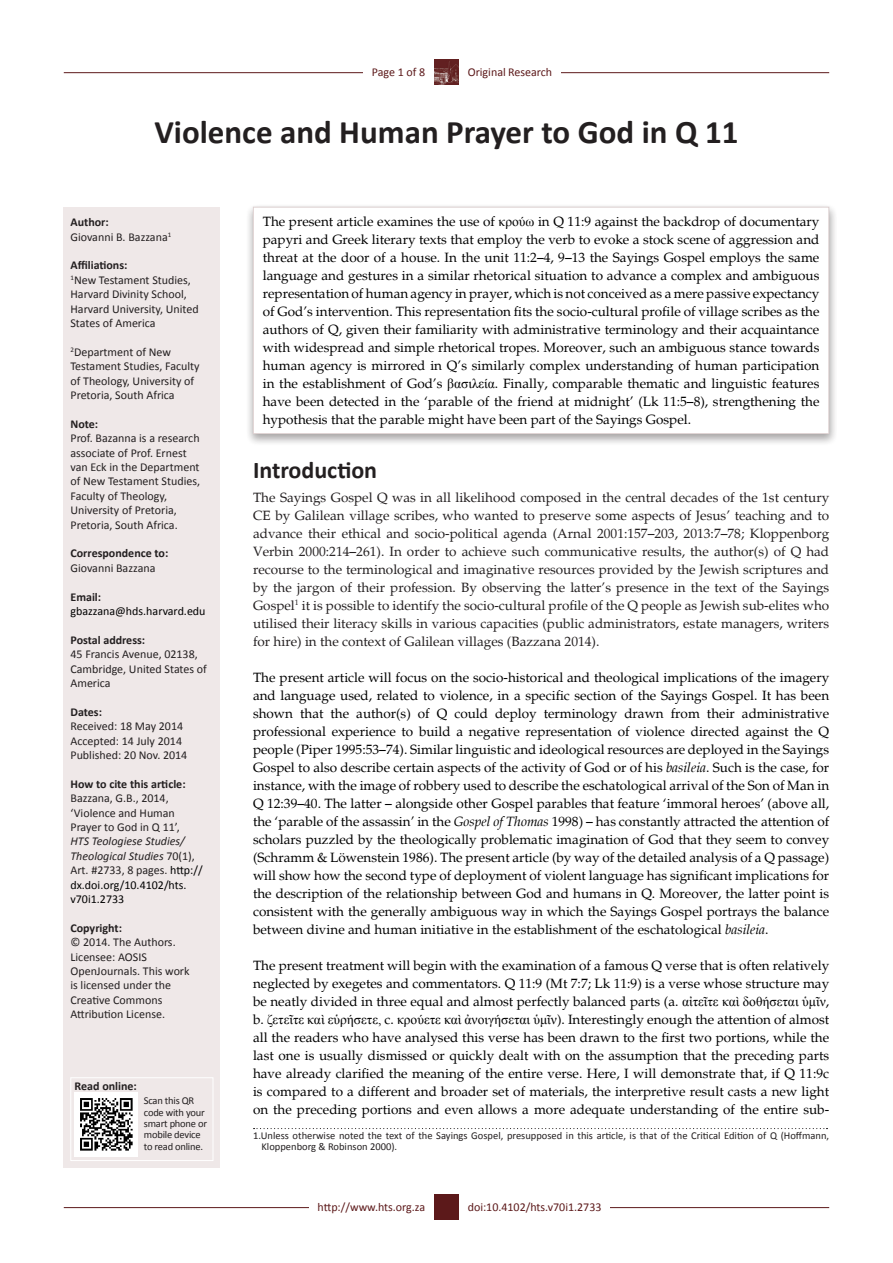
<style>
.page{position:relative;width:893px;height:1263px;background:#fff}
.page>*{position:absolute;margin:0;border:0;box-sizing:border-box;transform-origin:0 0}
.t1{font:700 33px "Calibri";color:#231f20}
.Pink_Heading{font:700 24px "Calibri";color:#231f20}
.body{font:13.5px/18px "Palatino";color:#000;text-align:justify}
.abstract{font:13.5px/18px "Palatino";color:#000;text-align:justify}
.body_first_line{font:13.5px/18px "Palatino";color:#231f20;text-align:justify}
.t2{font:12px/14.4px "Calibri";color:#231f20}
.t3{font:700 12px "Calibri";color:#231f20}
.t4{font:12px "Calibri";color:#5c191a}
.t5{font:12px "Calibri";color:#000}
.footnote{font:10.5px/10.5px "Calibri";color:#231f20}
.footnote-2{font:10.5px/11.4px "Calibri";letter-spacing:-.02em;color:#231f20}
.s1{font-style:italic}
.s2{color:#000}
.s3{font-family:"Times New Roman"}
</style>
<div class="page">
<hr style="left:64px;top:72px;width:765px;height:1px;background:#5c191a">
<img style="left:434px;top:59px;width:25px;height:26px">
<div style="left:459px;top:58px;width:102px;height:27px;background:#fff"></div>
<hr style="left:64px;top:1207px;width:765px;height:1px;background:#5c191a">
<div style="left:434px;top:1194px;width:25px;height:26px;background:#5c191a"></div>
<div style="left:309px;top:1192px;width:125px;height:28px;background:#fff"></div>
<div style="left:459px;top:1192px;width:151px;height:28px;background:#fff"></div>
<div style="left:64px;top:207px;width:156px;height:960px;background:#efe8e8"></div>
<div style="left:245px;top:202px;width:593px;height:244px;background:#231f20;opacity:.75"></div>
<div style="left:253px;top:207px;width:576px;height:227px;background:#fff"></div>
<svg style="left:254px;top:1128px;width:573px;height:1px"></svg>
<div style="left:363px;top:59px;width:71px;height:26px;background:#fff"></div>
<div style="left:70px;top:1077px;width:143px;height:84px;border:1px solid #fff"></div>
<img style="left:75px;top:1093px;width:63px;height:63px">
<p class="t4" style="left:372px;top:65px;width:55px">Page 1 of 8</p>
<p class="t4" style="left:468px;top:65px;width:86px">Original Research</p>
<p class="t1" style="left:154px;top:111px;width:586px">Violence and Human Prayer to God in Q 11</p>
<p class="t3" style="left:70px;top:214px;width:40px">Author:</p>
<p class="t2" style="left:70px;top:229px;width:102px">Giovanni B. Bazzana<sup>1</sup></p>
<p class="t3" style="left:70px;top:258px;width:59px">Affiliations:</p>
<p class="t2" style="left:70px;top:273px;width:130px"><sup>1</sup>New Testament Studies,<br>Harvard Divinity School,<br>Harvard University, United<br>States of America</p>
<p class="t2" style="left:70px;top:345px;width:131px"><sup>2</sup>Department of New<br>Testament Studies, Faculty of Theology, University of<br>Pretoria, South Africa</p>
<p class="t3" style="left:70px;top:416px;width:29px">Note:</p>
<p class="t2" style="left:70px;top:431px;width:131px">Prof. Bazanna is a research associate of Prof. Ernest van Eck in the Department of New Testament Studies,<br>Faculty of Theology,<br>University of Pretoria,<br>Pretoria, South Africa.</p>
<p class="t3" style="left:70px;top:546px;width:99px">Correspondence to:</p>
<p class="t2" style="left:70px;top:561px;width:87px">Giovanni Bazzana</p>
<p class="t3" style="left:70px;top:589px;width:32px">Email:</p>
<p class="t5" style="left:70px;top:603px;width:137px">gbazzana@hds.harvard.edu</p>
<p class="t3" style="left:70px;top:632px;width:76px">Postal address:</p>
<p class="t2" style="left:70px;top:647px;width:138px">45 Francis Avenue, 02138,<br>Cambridge, United States of<br>America</p>
<p class="t3" style="left:70px;top:704px;width:33px">Dates:</p>
<p class="t2" style="left:70px;top:719px;width:114px">Received: 18 May 2014</p>
<p class="t2" style="left:70px;top:733px;width:113px">Accepted: 14 July 2014</p>
<p class="t2" style="left:70px;top:748px;width:118px">Published: 20 Nov. 2014</p>
<p class="t3" style="left:70px;top:776px;width:117px">How to cite this article:</p>
<p class="t2" style="left:70px;top:791px;width:134px">Bazzana, G.B., 2014, ‘Violence and Human<br>Prayer to God in Q 11’,<br><span class="s1">HTS Teologiese Studies/<br>Theological Studies</span> 70(1),<br>Art. #2733, 8 pages. <span class="s2">http:// dx.doi.org/10.4102/hts. v70i1.2733</span></p>
<p class="t3" style="left:70px;top:920px;width:53px">Copyright:</p>
<p class="t2" style="left:70px;top:935px;width:107px">© 2014. The Authors.</p>
<p class="t2" style="left:70px;top:949px;width:121px">Licensee: AOSIS<br>OpenJournals. This work</p>
<p class="t2" style="left:70px;top:978px;width:102px">is licensed under the</p>
<p class="t2" style="left:70px;top:993px;width:93px">Creative Commons</p>
<p class="t2" style="left:70px;top:1007px;width:96px">Attribution License.</p>
<p class="t3" style="left:75px;top:1078px;width:64px">Read online:</p>
<p class="footnote-2" style="left:144px;top:1095px;width:65px">Scan this QR code with your smart phone or mobile device to read online.</p>
<p class="abstract" style="left:263px;top:213px;width:558px">The present article examines the use of <span class="s3">κρούω</span> in Q 11:9 against the backdrop of documentary papyri and Greek literary texts that employ the verb to evoke a stock scene of aggression and threat at the door of a house. In the unit 11:2–4, 9–13 the Sayings Gospel employs the same language and gestures in a similar rhetorical situation to advance a complex and ambiguous representation of human agency in prayer, which is not conceived as a mere passive expectancy of God’s intervention. This representation fits the socio-cultural profile of village scribes as the authors of Q, given their familiarity with administrative terminology and their acquaintance with widespread and simple rhetorical tropes. Moreover, such an ambiguous stance towards human agency is mirrored in Q’s similarly complex understanding of human participation in the establishment of God’s <span class="s3">βασιλεία</span>. Finally, comparable thematic and linguistic features have been detected in the ‘parable of the friend at midnight’ (Lk 11:5–8), strengthening the hypothesis that the parable might have been part of the Sayings Gospel.</p>
<p class="Pink_Heading" style="left:253px;top:454px;width:126px">Introduction</p>
<p class="body_first_line" style="left:253px;top:488px;width:578px">The Sayings Gospel Q was in all likelihood composed in the central decades of the 1st century CE by Galilean village scribes, who wanted to preserve some aspects of Jesus’ teaching and to advance their ethical and socio-political agenda (Arnal 2001:157–203, 2013:7–78; Kloppenborg Verbin 2000:214–261). In order to achieve such communicative results, the author(s) of Q had recourse to the terminological and imaginative resources provided by the Jewish scriptures and by the jargon of their profession. By observing the latter’s presence in the text of the Sayings Gospel<sup>1</sup> it is possible to identify the socio-cultural profile of the Q people as Jewish sub-elites who utilised their literacy skills in various capacities (public administrators, estate managers, writers for hire) in the context of Galilean villages (Bazzana 2014).</p>
<p class="body" style="left:253px;top:668px;width:578px">The present article will focus on the socio-historical and theological implications of the imagery and language used, related to violence, in a specific section of the Sayings Gospel. It has been shown that the author(s) of Q could deploy terminology drawn from their administrative professional experience to build a negative representation of violence directed against the Q people (Piper 1995:53–74). Similar linguistic and ideological resources are deployed in the Sayings Gospel to also describe certain aspects of the activity of God or of his <span class="s1">basileia</span>. Such is the case, for instance, with the image of robbery used to describe the eschatological arrival of the Son of Man in Q 12:39–40. The latter – alongside other Gospel parables that feature ‘immoral heroes’ (above all, the ‘parable of the assassin’ in the <span class="s1">Gospel of Thomas</span> 1998) – has constantly attracted the attention of scholars puzzled by the theologically problematic imagination of God that they seem to convey (Schramm &amp; Löwenstein 1986). The present article (by way of the detailed analysis of a Q passage) will show how the second type of deployment of violent language has significant implications for the description of the relationship between God and humans in Q. Moreover, the latter point is consistent with the generally ambiguous way in which the Sayings Gospel portrays the balance between divine and human initiative in the establishment of the eschatological <span class="s1">basileia</span>.</p>
<p class="body" style="left:253px;top:956px;width:578px">The present treatment will begin with the examination of a famous Q verse that is often relatively neglected by exegetes and commentators. Q 11:9 (Mt 7:7; Lk 11:9) is a verse whose structure may be neatly divided in three equal and almost perfectly balanced parts (a. <span class="s3">αἰτεῖτε καὶ δοθήσεται ὑμῖν</span>, b. <span class="s3">ζετεῖτε καὶ εὑρήσετε,</span> c. <span class="s3">κρούετε καὶ ἀνοιγήσεται ὑμῖν</span>). Interestingly enough the attention of almost all the readers who have analysed this verse has been drawn to the first two portions, while the last one is usually dismissed or quickly dealt with on the assumption that the preceding parts have already clarified the meaning of the entire verse. Here, I will demonstrate that, if Q 11:9c is compared to a different and broader set of materials, the interpretive result casts a new light on the preceding portions and even allows a more adequate understanding of the entire sub-</p>
<p class="footnote" style="left:261px;top:1130px;width:569px;text-indent:-9px">1.Unless otherwise noted the text of the Sayings Gospel, presupposed in this article, is that of the Critical Edition of Q (Hoffmann,<br>Kloppenborg &amp; Robinson 2000).</p>
<p class="t4" style="left:318px;top:1199px;width:109px">http://www.hts.org.za</p>
<p class="t4" style="left:468px;top:1199px;width:135px">doi:10.4102/hts.v70i1.2733</p>
</div>
